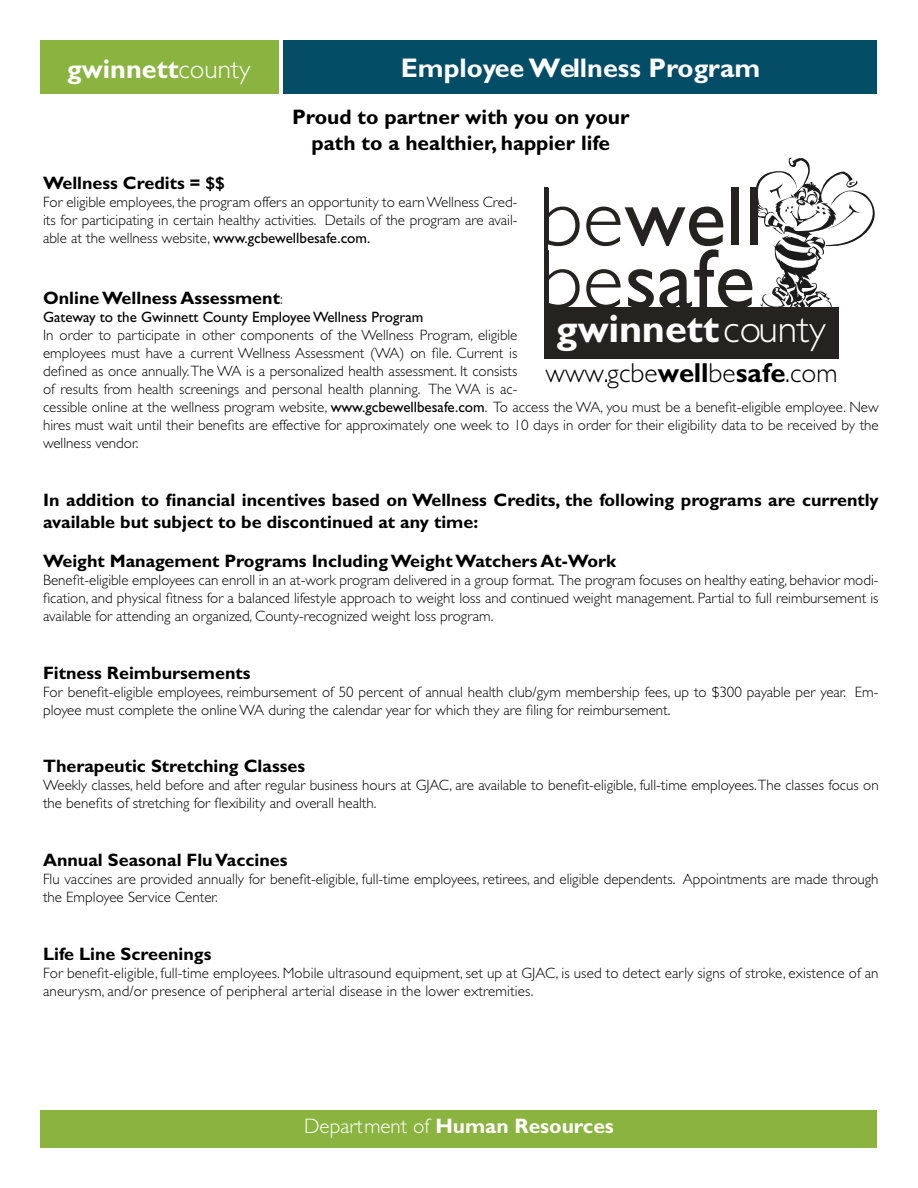
<style>
.page{position:relative;width:918px;height:1188px;background:#fff}
.page>*{position:absolute;margin:0;border:0;box-sizing:border-box;transform-origin:0 0}
.t1{font:84.75px "Gill Sans";color:#25231f}
.t2{font:700 39.6px "Gill Sans";color:#fff}
.t3{font:300 27.45px "Gill Sans";color:#000}
.t4{font:700 27px "Gill Sans";color:#fff}
.t5{font:700 21px/25.2px "Gill Sans";color:#000;text-align:center}
.t6{font:700 21px "Gill Sans";color:#fff}
.t7{font:700 18px/21.6px "Gill Sans";color:#000}
.t8{font:300 15px/18px "Gill Sans";color:#000}
.t9{font:15px "Gill Sans";color:#000}
.s1{font-weight:300}
.s2{font-weight:400}
.s3{font-weight:300;font-size:15px}
.s4{font-weight:700}
</style>
<div class="page">
<div style="left:40px;top:40px;width:239px;height:54px;background:#8ab43f"></div>
<div style="left:284px;top:40px;width:594px;height:54px;background:#044d66"></div>
<svg style="left:751px;top:157px;width:124px;height:151px"></svg>
<div style="left:544px;top:308px;width:295px;height:51px;background:#25231f"></div>
<hr style="left:544px;top:187px;width:4px;height:172px;background:#25231f">
<div style="left:40px;top:1110px;width:838px;height:38px;background:#8ab43f"></div>
<h3 class="t4" style="left:67px;top:53px;width:185px">gwinnett<span class="s1">county</span></h3>
<h3 class="t4" style="left:401px;top:52px;width:361px">Employee Wellness Program</h3>
<h3 class="t5" style="left:292px;top:105px;width:339px">Proud to partner with you on your path to a healthier, happier life</h3>
<p class="t7" style="left:43px;top:172px;width:183px">Wellness Credits = $$</p>
<p class="t8" style="left:43px;top:193px;width:476px;text-align:justify">For eligible employees, the program offers an opportunity to earn Wellness Cred&shy;its for participating in certain healthy activities. Details of the program are avail&shy;able at the wellness website, <span class="s2">www.gcbewellbesafe.com.</span></p>
<h1 class="t1" style="left:540px;top:168px;width:225px"><span class="s1">be</span>well</h1>
<h1 class="t1" style="left:540px;top:231px;width:217px"><span class="s1">be</span>safe</h1>
<p class="t7" style="left:43px;top:287px;width:241px">Online Wellness Assessment<span class="s3">:</span></p>
<p class="t9" style="left:43px;top:309px;width:382px">Gateway to the Gwinnett County Employee Wellness Program</p>
<p class="t8" style="left:43px;top:326px;width:837px">In order to participate in other components of the Wellness Program, eligible<br>employees must have a current Wellness Assessment (WA) on file. Current is<br>defined as once annually. The WA is a personalized health assessment. It consists<br>of results from health screenings and personal health planning. The WA is ac-<br>cessible online at the wellness program website, <span class="s2">www.gcbewellbesafe.com</span>. To access the WA, you must be a benefit-eligible employee. New hires must wait until their benefits are effective for approximately one week to 10 days in order for their eligibility data to be received by the wellness vendor.</p>
<h2 class="t2" style="left:556px;top:305px;width:271px">gwinnett<span class="s1">county</span></h2>
<h3 class="t3" style="left:546px;top:358px;width:294px">www.gcbe<span class="s4">well</span>be<span class="s4">safe</span>.com</h3>
<p class="t7" style="left:43px;top:489px;width:837px">In addition to financial incentives based on Wellness Credits, the following programs are currently available but subject to be discontinued at any time:</p>
<p class="t7" style="left:43px;top:550px;width:574px">Weight Management Programs Including Weight Watchers At-Work</p>
<p class="t8" style="left:43px;top:571px;width:837px;text-align:justify">Benefit-eligible employees can enroll in an at-work program delivered in a group format. The program focuses on healthy eating, behavior modi&shy;fication, and physical fitness for a balanced lifestyle approach to weight loss and continued weight management. Partial to full reimbursement is available for attending an organized, County-recognized weight loss program.</p>
<p class="t7" style="left:43px;top:662px;width:209px">Fitness Reimbursements</p>
<p class="t8" style="left:43px;top:683px;width:837px">For benefit-eligible employees, reimbursement of 50 percent of annual health club/gym membership fees, up to $300 payable per year. Em&shy;ployee must complete the online WA during the calendar year for which they are filing for reimbursement.</p>
<p class="t7" style="left:43px;top:755px;width:263px">Therapeutic Stretching Classes</p>
<p class="t8" style="left:43px;top:776px;width:837px">Weekly classes, held before and after regular business hours at GJAC, are available to benefit-eligible, full-time employees. The classes focus on the benefits of stretching for flexibility and overall health.</p>
<p class="t7" style="left:43px;top:849px;width:246px">Annual Seasonal Flu Vaccines</p>
<p class="t8" style="left:43px;top:870px;width:837px">Flu vaccines are provided annually for benefit-eligible, full-time employees, retirees, and eligible dependents. Appointments are made through the Employee Service Center.</p>
<p class="t7" style="left:43px;top:943px;width:170px">Life Line Screenings</p>
<p class="t8" style="left:43px;top:964px;width:837px">For benefit-eligible, full-time employees. Mobile ultrasound equipment, set up at GJAC, is used to detect early signs of stroke, existence of an aneurysm, and/or presence of peripheral arterial disease in the lower extremities.</p>
<h3 class="t6" style="left:304px;top:1114px;width:311px"><span class="s1">Department of</span> Human Resources</h3>
</div>
